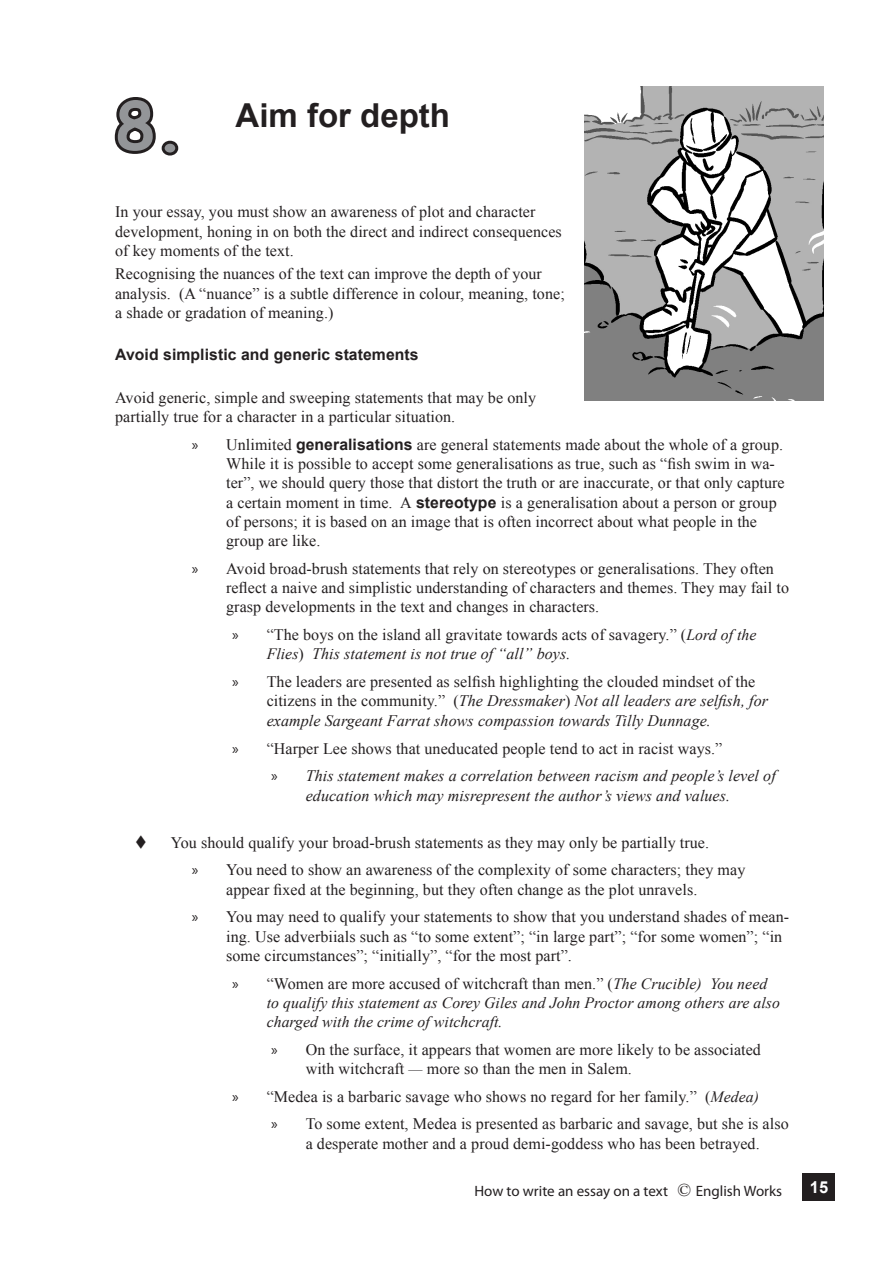
<style>
.page{position:relative;width:893px;height:1263px;background:#fff}
.page>*{position:absolute;margin:0;border:0;box-sizing:border-box;transform-origin:0 0}
.Header_black_style{font:700 66px "Comic Sans MS";color:#939598}
.t1{font:700 33px "Arial";color:#231f20}
.t2{font:700 16.5px "Arial";color:#fff}
.Bullet_Point_Conside{font:16.05px/19.2px "Times New Roman";letter-spacing:.005em;color:#231f20}
.Bullet_Point_Conside-2{font:italic 16.05px/19.2px "Times New Roman";letter-spacing:.005em;color:#231f20}
.bullet_point_points{font:16.05px "Times New Roman";letter-spacing:.005em;color:#231f20}
.Bullet_Point_Conside-3{font:italic 15.75px/19.2px "Times New Roman";letter-spacing:.005em;color:#231f20}
.t3{font:700 15.75px "Arial";letter-spacing:.005em;color:#231f20}
.t4{font:15px "Myriad Pro";color:#231f20}
.s1{font-family:"Myriad Pro";font-size:15.75px}
.s2{font-family:"Arial";font-weight:700;font-size:15.75px}
.s3{font-style:italic;font-size:15.75px}
.s4{font-style:italic}
.s5{font-family:"Myriad Pro";font-style:normal;font-size:15.75px}
.s6{font-style:normal}
.s7{font-family:"Times New Roman";font-size:18px}
</style>
<div class="page">
<div style="left:803px;top:1174px;width:32px;height:27px;background:#231f20"></div>
<svg style="left:114px;top:97px;width:65px;height:59px"></svg>
<img style="left:585px;top:86px;width:238px;height:314px">
<p class="Header_black_style" style="left:115px;top:76px;width:71px">8.</p>
<p class="t1" style="left:236px;top:94px;width:216px">Aim for depth</p>
<p class="Bullet_Point_Conside" style="left:115px;top:202px;width:448px">In your essay, you must show an awareness of plot and character development, honing in on both the direct and indirect consequences of key moments of the text.</p>
<p class="Bullet_Point_Conside" style="left:115px;top:264px;width:451px">Recognising the nuances of the text can improve the depth of your analysis. (A “nuance” is a subtle difference in colour, meaning, tone; a shade or gradation of meaning.)</p>
<p class="t3" style="left:115px;top:344px;width:305px">Avoid simplistic and generic statements</p>
<p class="Bullet_Point_Conside" style="left:115px;top:388px;width:422px">Avoid generic, simple and sweeping statements that may be only partially true for a character in a particular situation.</p>
<p class="Bullet_Point_Conside" style="left:226px;top:435px;width:560px;text-indent:-34px"><span class="s1">»</span> Unlimited <span class="s2">generalisations</span> are general statements made about the whole of a group.<br>While it is possible to accept some generalisations as true, such as “fish swim in wa&shy;ter”, we should query those that distort the truth or are inaccurate, or that only capture a certain moment in time. A <span class="s2">stereotype</span> is a generalisation about a person or group of persons; it is based on an image that is often incorrect about what people in the group are like.</p>
<p class="Bullet_Point_Conside" style="left:226px;top:559px;width:564px;text-indent:-34px"><span class="s1">»</span> Avoid broad-brush statements that rely on stereotypes or generalisations. They often reflect a naive and simplistic understanding of characters and themes. They may fail to grasp developments in the text and changes in characters.</p>
<p class="Bullet_Point_Conside" style="left:267px;top:625px;width:491px;text-indent:-34px"><span class="s1">»</span> “The boys on the island all gravitate towards acts of savagery.” (<span class="s3">Lord of the<br>Flies</span>) <span class="s4">This statement is not true of “all” boys.</span></p>
<p class="Bullet_Point_Conside-2" style="left:267px;top:672px;width:503px;text-indent:-34px"><span class="s5">»</span> <span class="s6">The leaders are presented as selfish highlighting the clouded mindset of the citizens in the community.” (</span>The Dressmaker<span class="s6">)</span> Not all leaders are selfish, for example Sargeant Farrat shows compassion towards Tilly Dunnage.</p>
<p class="Bullet_Point_Conside" style="left:232px;top:738px;width:492px"><span class="s1">»</span> “Harper Lee shows that uneducated people tend to act in racist ways.”</p>
<p class="Bullet_Point_Conside-2" style="left:306px;top:766px;width:472px;text-indent:-34px"><span class="s5">»</span> This statement makes a correlation between racism and people’s level of education which may misrepresent the author’s views and values.</p>
<p class="bullet_point_points" style="left:171px;top:831px;width:540px">You should qualify your broad-brush statements as they may only be partially true.</p>
<p class="Bullet_Point_Conside" style="left:226px;top:860px;width:521px;text-indent:-34px"><span class="s1">»</span> You need to show an awareness of the complexity of some characters; they may appear fixed at the beginning, but they often change as the plot unravels.</p>
<p class="Bullet_Point_Conside" style="left:226px;top:907px;width:565px;text-indent:-34px"><span class="s1">»</span> You may need to qualify your statements to show that you understand shades of mean&shy;ing. Use adverbiials such as “to some extent”; “in large part”; “for some women”; “in some circumstances”; “initially”, “for the most part”.</p>
<p class="Bullet_Point_Conside" style="left:232px;top:973px;width:537px"><span class="s1">»</span> “Women are more accused of witchcraft than men.” (<span class="s3">The Crucible) You need</span></p>
<p class="Bullet_Point_Conside-3" style="left:267px;top:992px;width:515px">to qualify this statement as Corey Giles and John Proctor among others are also charged with the crime of witchcraft.</p>
<p class="Bullet_Point_Conside" style="left:306px;top:1039px;width:457px;text-indent:-34px"><span class="s1">»</span> On the surface, it appears that women are more likely to be associated with witchcraft <span class="s3">—</span> more so than the men in Salem.</p>
<p class="Bullet_Point_Conside" style="left:232px;top:1086px;width:528px"><span class="s1">»</span> “Medea is a barbaric savage who shows no regard for her family.” (<span class="s3">Medea)</span></p>
<p class="Bullet_Point_Conside" style="left:271px;top:1114px;width:519px;text-align:center"><span class="s1">»</span> To some extent, Medea is presented as barbaric and savage, but she is also a desperate mother and a proud demi-goddess who has been betrayed.</p>
<p class="t4" style="left:474px;top:1182px;width:309px">How to write an essay on a text <span class="s7">©</span> English Works</p>
<p class="t2" style="left:810px;top:1176px;width:20px">15</p>
</div>
